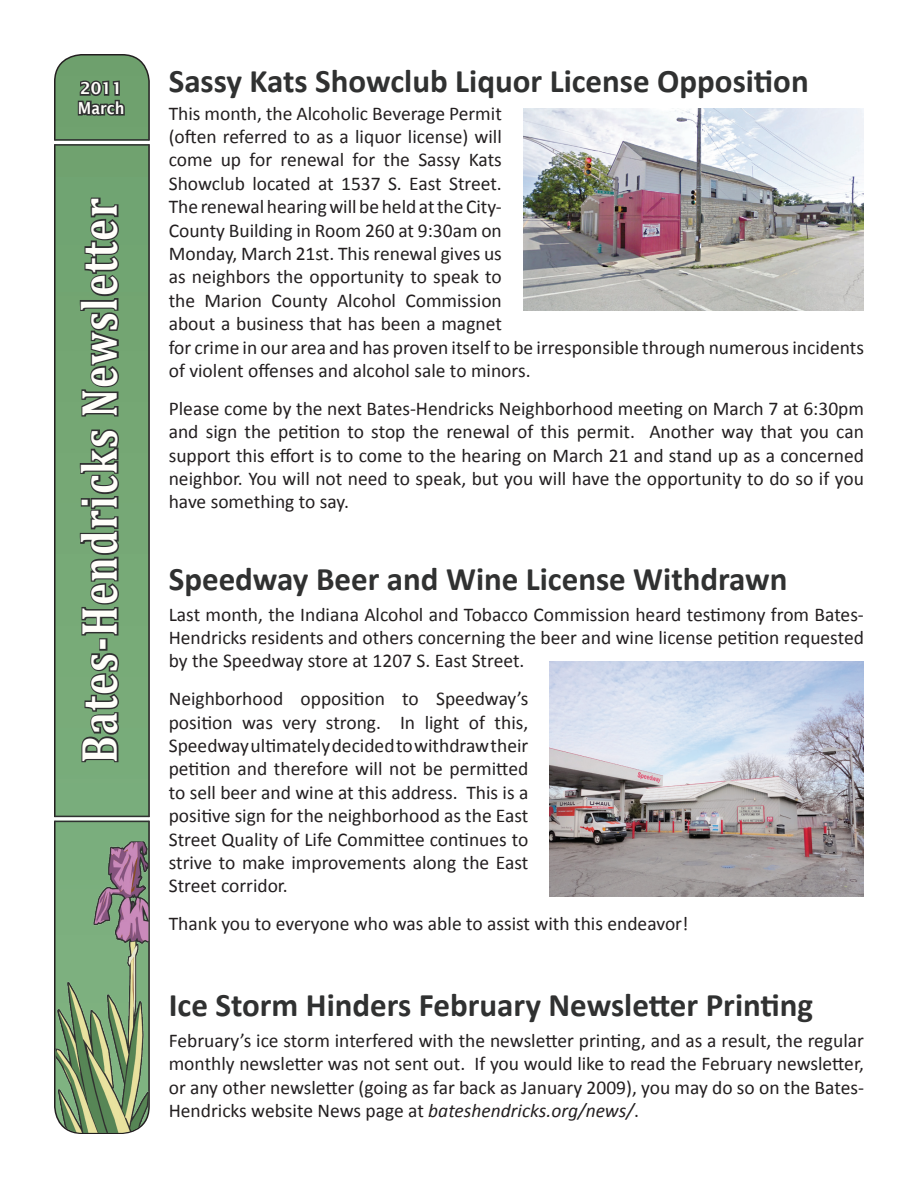
<style>
.page{position:relative;width:918px;height:1188px;background:#fff}
.page>*{position:absolute;margin:0;border:0;box-sizing:border-box;transform-origin:0 0}
.t1{font:700 51px "Cambria";letter-spacing:.04em;color:#fffefa;scale:.8 1}
.t2{font:700 33px "Calibri";color:#303131}
.t3{font:19.5px/23.4px "Calibri";color:#231f20;text-align:justify}
.t4{font:600 16.5px/19.8px "Lucida Sans";color:#fffefa}
.s1{font-style:italic}
</style>
<div class="page">
<div style="left:55px;top:55px;width:94px;height:1062px;background:#75a774"></div>
<div style="left:54px;top:54px;width:96px;height:1080px;border:2px solid #231f20;border-radius:27px"></div>
<hr style="left:52px;top:141px;width:99px;height:3px;background:#fff">
<hr style="left:55px;top:139px;width:94px;height:2px;background:#303131">
<hr style="left:55px;top:144px;width:94px;height:2px;background:#303131">
<svg style="left:54px;top:817px;width:96px;height:4px"></svg>
<hr style="left:55px;top:816px;width:94px;height:1px;background:#303131">
<hr style="left:55px;top:821px;width:94px;height:1px;background:#303131">
<img style="left:56px;top:841px;width:92px;height:292px">
<svg style="left:80px;top:651px;width:41px;height:113px;background:#5a785a"></svg>
<div style="left:99px;top:638px;width:8px;height:13px;border:3px solid #303131"></div>
<svg style="left:78px;top:427px;width:43px;height:210px;background:#5a795a"></svg>
<svg style="left:78px;top:196px;width:44px;height:222px;background:#597959"></svg>
<svg style="left:76px;top:78px;width:50px;height:43px;background:#506a50"></svg>
<img style="left:550px;top:662px;width:314px;height:235px">
<img style="left:524px;top:108px;width:340px;height:203px">
<p class="t4" style="left:78px;top:78px;width:48px">2011<br>March</p>
<h1 class="t1" style="left:69px;top:763px;width:707px;rotate:-90deg">Bates-Hendricks Newsletter</h1>
<h2 class="t2" style="left:169px;top:61px;width:642px">Sassy Kats Showclub Liquor License Opposition</h2>
<p class="t3" style="left:169px;top:101px;width:697px;text-align:left">This month, the Alcoholic Beverage Permit<br>(often referred to as a liquor license) will<br>come up for renewal for the Sassy Kats<br>Showclub located at 1537 S. East Street.<br>The renewal hearing will be held at the City-<br>County Building in Room 260 at 9:30am on<br>Monday, March 21st. This renewal gives us<br>as neighbors the opportunity to speak to<br>the Marion County Alcohol Commission<br>about a business that has been a magnet<br>for crime in our area and has proven itself to be irresponsible through numerous incidents of violent offenses and alcohol sale to minors.</p>
<p class="t3" style="left:169px;top:396px;width:697px">Please come by the next Bates-Hendricks Neighborhood meeting on March 7 at 6:30pm and sign the petition to stop the renewal of this permit. Another way that you can support this effort is to come to the hearing on March 21 and stand up as a concerned neighbor. You will not need to speak, but you will have the opportunity to do so if you have something to say.</p>
<h2 class="t2" style="left:169px;top:559px;width:620px">Speedway Beer and Wine License Withdrawn</h2>
<p class="t3" style="left:169px;top:602px;width:697px">Last month, the Indiana Alcohol and Tobacco Commission heard testimony from Bates-Hendricks residents and others concerning the beer and wine license petition requested by the Speedway store at 1207 S. East Street.</p>
<p class="t3" style="left:169px;top:686px;width:361px">Neighborhood opposition to Speedway’s position was very strong. In light of this, Speedway ultimately decided to withdraw their petition and therefore will not be permitted to sell beer and wine at this address. This is a positive sign for the neighborhood as the East Street Quality of Life Committee continues to strive to make improvements along the East Street corridor.</p>
<p class="t3" style="left:169px;top:911px;width:521px">Thank you to everyone who was able to assist with this endeavor!</p>
<h2 class="t2" style="left:169px;top:985px;width:646px">Ice Storm Hinders February Newsletter Printing</h2>
<p class="t3" style="left:169px;top:1028px;width:697px">February’s ice storm interfered with the newsletter printing, and as a result, the regular monthly newsletter was not sent out. If you would like to read the February newsletter, or any other newsletter (going as far back as January 2009), you may do so on the Bates-Hendricks website News page at <span class="s1">bateshendricks.org/news/</span>.</p>
</div>
